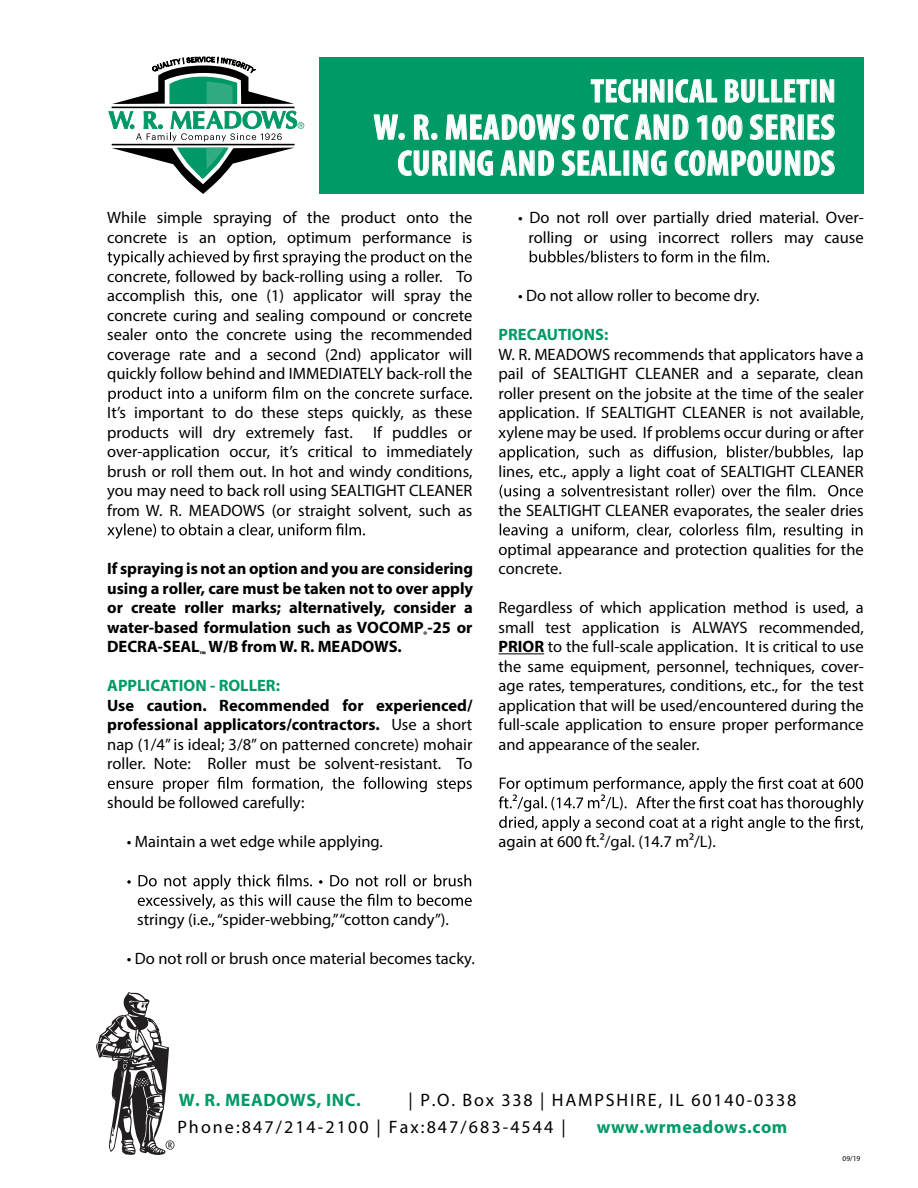
<style>
.page{position:relative;width:918px;height:1188px;background:#fff}
.page>*{position:absolute;margin:0;border:0;box-sizing:border-box;transform-origin:0 0}
.t1{font:700 condensed 36px/36px "Myriad Pro";letter-spacing:.015em;color:#fff;text-align:right}
.t2{font:700 condensed 33px "Myriad Pro";letter-spacing:.015em;color:#fff}
.t3{font:18px/27px "Myriad Pro";letter-spacing:.105em;color:#000}
.t4{font:700 18px "Myriad Pro";letter-spacing:.03em;color:#009a67}
.t5{font:16.5px/19.5px "Myriad Pro";color:#000;text-align:justify}
.t6{font:700 16.5px/19.5px "Myriad Pro";letter-spacing:-.005em;color:#000;text-align:justify}
.t7{font:700 16.5px "Myriad Pro";color:#009a67}
.t8{font:7.5px "Myriad Pro";color:#000}
.s1{font-weight:700}
</style>
<div class="page">
<div style="left:320px;top:57px;width:544px;height:136px;background:#009a67"></div>
<svg style="left:96px;top:992px;width:79px;height:163px"></svg>
<svg style="left:108px;top:387px;width:364px;height:15px"></svg>
<svg style="left:107px;top:523px;width:258px;height:16px"></svg>
<svg style="left:108px;top:777px;width:364px;height:15px"></svg>
<svg style="left:127px;top:874px;width:345px;height:35px"></svg>
<svg style="left:499px;top:445px;width:364px;height:16px"></svg>
<svg style="left:500px;top:484px;width:363px;height:16px"></svg>
<svg style="left:500px;top:523px;width:363px;height:16px"></svg>
<hr style="left:499px;top:653px;width:45px;height:1px;background:#000">
<svg style="left:499px;top:777px;width:365px;height:54px"></svg>
<svg style="left:108px;top:57px;width:727px;height:209px"></svg>
<h2 class="t2" style="left:591px;top:70px;width:246px">TECHNICAL BULLETIN</h2>
<h1 class="t1" style="left:374px;top:109px;width:463px">W. R. MEADOWS OTC AND 100 SERIES<br>CURING AND SEALING COMPOUNDS</h1>
<p class="t5" style="left:107px;top:208px;width:367px">While simple spraying of the product onto the concrete is an option, optimum performance is</p>
<p class="t5" style="left:107px;top:266px;width:367px">concrete, followed by back-rolling using a roller. To accomplish this, one (1) applicator will spray the concrete curing and sealing compound or concrete sealer onto the concrete using the recommended coverage rate and a second (2nd) applicator will quickly follow behind and IMMEDIATELY back-roll the</p>
<p class="t5" style="left:107px;top:403px;width:367px">It’s important to do these steps quickly, as these products will dry extremely fast. If puddles or over-application occur, it’s critical to immediately brush or roll them out. In hot and windy conditions, you may need to back roll using SEALTIGHT CLEANER from W. R. MEADOWS (or straight solvent, such as</p>
<p class="t5" style="left:315px;top:442px;width:7px">r</p>
<p class="t5" style="left:375px;top:461px;width:11px">d</p>
<p class="t6" style="left:107px;top:558px;width:367px">If spraying is not an option and you are considering using a roller, care must be taken not to over apply or create roller marks; alternatively, consider a water-based formulation such as VOCOMP<sub>®</sub>-25 or DECRA-SEAL<sub>™</sub> W/B from W. R. MEADOWS.</p>
<p class="t7" style="left:107px;top:675px;width:174px">APPLICATION - ROLLER:</p>
<p class="t5" style="left:107px;top:695px;width:367px"><span class="s1">Use caution. Recommended for experienced/ professional applicators/contractors.</span> Use a short nap (1/4” is ideal; 3/8” on patterned concrete) mohair roller. Note: Roller must be solvent-resistant. To</p>
<p class="t5" style="left:107px;top:793px;width:199px">should be followed carefully:</p>
<p class="t5" style="left:127px;top:832px;width:258px">• Maintain a wet edge while applying.</p>
<p class="t6" style="left:279px;top:558px;width:11px">o</p>
<p class="t6" style="left:381px;top:597px;width:6px">,</p>
<p class="t6" style="left:180px;top:617px;width:10px">e</p>
<p class="t6" style="left:272px;top:617px;width:11px">o</p>
<p class="t5" style="left:467px;top:715px;width:7px">t</p>
<p class="t5" style="left:518px;top:208px;width:347px;text-align:right">• Do not roll over partially dried material. Over&shy;rolling or using incorrect rollers may cause</p>
<p class="t5" style="left:518px;top:286px;width:243px">• Do not allow roller to become dry.</p>
<p class="t7" style="left:499px;top:324px;width:111px">PRECAUTIONS:</p>
<p class="t5" style="left:499px;top:344px;width:367px">W. R. MEADOWS recommends that applicators have a pail of SEALTIGHT CLEANER and a separate, clean roller present on the jobsite at the time of the sealer application. If SEALTIGHT CLEANER is not available, xylene may be used. If problems occur during or after</p>
<p class="t5" style="left:499px;top:461px;width:367px">lines, etc., apply a light coat of SEALTIGHT CLEANER</p>
<p class="t5" style="left:499px;top:500px;width:367px">the SEALTIGHT CLEANER evaporates, the sealer dries</p>
<p class="t5" style="left:499px;top:539px;width:367px">optimal appearance and protection qualities for the concrete.</p>
<p class="t5" style="left:499px;top:598px;width:367px">Regardless of which application method is used, a small test application is ALWAYS recommended, <span class="s1">PRIOR</span> to the full-scale application. It is critical to use the same equipment, personnel, techniques, cover&shy;age rates, temperatures, conditions, etc., for the test application that will be used/encountered during the full-scale application to ensure proper performance and appearance of the sealer.</p>
<p class="t5" style="left:499px;top:832px;width:219px">again at 600 ft.²/gal. (14.7 m²/L).</p>
<p class="t5" style="left:137px;top:910px;width:313px">stringy (i.e.,“spider-webbing,”“cotton candy”).</p>
<p class="t5" style="left:127px;top:949px;width:350px">• Do not roll or brush once material becomes tacky.</p>
<p class="t5" style="left:282px;top:910px;width:10px">e</p>
<p class="t5" style="left:351px;top:910px;width:11px">o</p>
<p class="t5" style="left:272px;top:949px;width:11px">o</p>
<p class="t3" style="left:177px;top:1086px;width:621px;text-indent:231px">| P.O. Box 338 | HAMPSHIRE, IL 60140-0338<br>Phone:847/214-2100 | Fax:847/683-4544 |</p>
<p class="t4" style="left:179px;top:1088px;width:184px">W. R. MEADOWS, INC.</p>
<p class="t4" style="left:597px;top:1115px;width:192px">www.wrmeadows.com</p>
<p class="t8" style="left:843px;top:1154px;width:19px">09/19</p>
</div>
